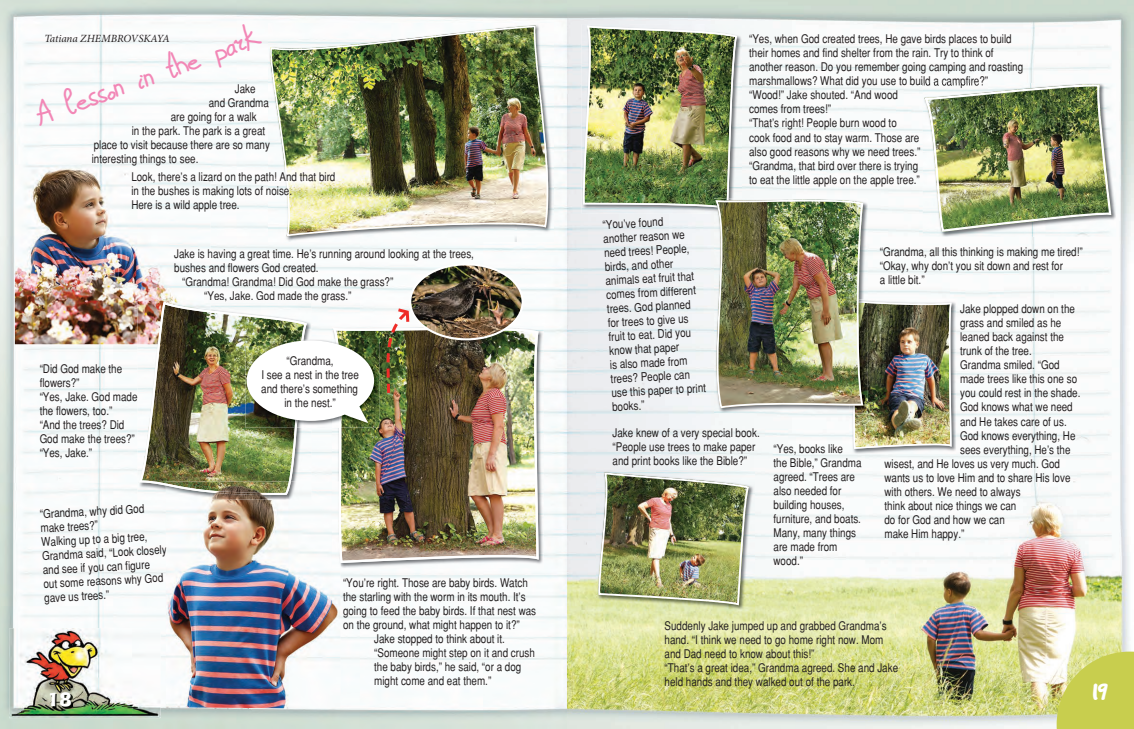
<style>
.page{position:relative;width:1134px;height:729px;background:#fff}
.page>*{position:absolute;margin:0;border:0;box-sizing:border-box;transform-origin:0 0}
.t1{font:34px "Good Dog Plain";color:#fff}
.t2{font:32px "PM Drunked Script";color:#f287b6}
.t3{font:18px "PM Ad Lib";color:#fff}
.t4{font:12px/14px "PM Bastion";color:#231f20}
.t5{font:italic 11px "Minion Pro";letter-spacing:-.005em;color:#231f20}
</style>
<div class="page">
<img style="left:0;top:0;width:1134px;height:729px">
<img style="left:15px;top:165px;width:195px;height:179px">
<img style="left:269px;top:24px;width:285px;height:217px">
<img style="left:269px;top:25px;width:282px;height:212px">
<img style="left:340px;top:326px;width:204px;height:242px">
<img style="left:340px;top:327px;width:199px;height:236px">
<img style="left:374px;top:339px;width:5px;height:88px">
<img style="left:137px;top:290px;width:237px;height:205px">
<img style="left:410px;top:264px;width:113px;height:75px">
<div style="left:409px;top:263px;width:115px;height:77px;border:2px solid #fff;border-radius:50%"></div>
<img style="left:383px;top:306px;width:28px;height:90px">
<img style="left:166px;top:481px;width:174px;height:227px">
<svg style="left:166px;top:544px;width:1px;height:12px"></svg>
<img style="left:166px;top:481px;width:145px;height:18px">
<img style="left:166px;top:481px;width:125px;height:14px">
<img style="left:332px;top:481px;width:8px;height:87px">
<img style="left:339px;top:481px;width:1px;height:81px">
<img style="left:9px;top:628px;width:151px;height:90px">
<img style="left:51px;top:694px;width:22px;height:14px">
<img style="left:1112px;top:83px;width:4px;height:154px">
<img style="left:597px;top:471px;width:157px;height:139px">
<img style="left:597px;top:471px;width:153px;height:135px">
<img style="left:849px;top:449px;width:107px;height:5px">
<img style="left:583px;top:26px;width:529px;height:423px">
<svg style="left:566px;top:0;width:14px;height:1px"></svg>
<svg style="left:566px;top:728px;width:14px;height:1px"></svg>
<svg style="left:1057px;top:651px;width:77px;height:78px;background:#cdd260"></svg>
<h2 class="t2" style="left:30px;top:99px;width:238px;rotate:-20deg">A lesson in the park</h2>
<p class="t5" style="left:44px;top:31px;width:127px">Tatiana ZHEMBROVSKAYA</p>
<p class="t4" style="left:235px;top:82px;width:22px">Jake</p>
<p class="t4" style="left:209px;top:96px;width:62px">and Grandma</p>
<p class="t4" style="left:171px;top:110px;width:87px">are going for a walk</p>
<p class="t4" style="left:132px;top:124px;width:135px">in the park. The park is a great</p>
<p class="t4" style="left:94px;top:138px;width:178px">place to visit because there are so many</p>
<p class="t4" style="left:92px;top:152px;width:108px">interesting things to see.</p>
<p class="t4" style="left:131px;top:169px;width:206px">Look, there’s a lizard on the path! And that bird in the bushes is making lots of noise.<br>Here is a wild apple tree.</p>
<p class="t4" style="left:174px;top:246px;width:301px">Jake is having a great time. He’s running around looking at the trees,</p>
<p class="t4" style="left:174px;top:260px;width:146px">bushes and flowers God created.</p>
<p class="t4" style="left:182px;top:274px;width:213px">“Grandma! Grandma! Did God make the grass?”</p>
<p class="t4" style="left:204px;top:288px;width:149px">“Yes, Jake. God made the grass.”</p>
<p class="t4" style="left:40px;top:362px;width:99px">“Did God make the flowers?”<br>“Yes, Jake. God made the flowers, too.”<br>“And the trees? Did<br>God make the trees?” “Yes, Jake.”</p>
<p class="t4" style="left:261px;top:353px;width:99px;text-align:center">“Grandma,<br>I see a nest in the tree and there’s something in the nest.”</p>
<p class="t4" style="left:40px;top:507px;width:126px;rotate:-3deg">“Grandma, why did God make trees?”<br>W alking up to a big tree,<br>Grandma said, “Look closely and see if you can figure<br>out some reasons why God gave us trees.”</p>
<h3 class="t3" style="left:47px;top:687px;width:26px">18</h3>
<p class="t4" style="left:343px;top:576px;width:186px">“You’re right. Those are baby birds. Watch</p>
<p class="t4" style="left:343px;top:590px;width:184px">the starling with the worm in its mouth. It’s</p>
<p class="t4" style="left:343px;top:604px;width:195px">going to feed the baby birds. If that nest was</p>
<p class="t4" style="left:343px;top:618px;width:178px">on the ground, what might happen to it?”</p>
<p class="t4" style="left:374px;top:632px;width:132px">Jake stopped to think about it.</p>
<p class="t4" style="left:374px;top:646px;width:162px">“Someone might step on it and crush</p>
<p class="t4" style="left:374px;top:660px;width:149px">the baby birds,” he said, “or a dog</p>
<p class="t4" style="left:374px;top:674px;width:119px">might come and eat them.”</p>
<p class="t4" style="left:749px;top:32px;width:276px">“Yes, when God created trees, He gave birds places to build their homes and find shelter from the rain. Try to think of another reason. Do you remember going camping and roasting marshmallows? What did you use to build a campfire?” “Wood!” Jake shouted. “And wood<br>comes from trees!”<br>“That’s right! People burn wood to<br>cook food and to stay warm. Those are<br>also good reasons why we need trees.”<br>“Grandma, that bird over there is trying<br>to eat the little apple on the apple tree.”</p>
<p class="t4" style="left:602px;top:218px;width:96px;rotate:-3deg">“You’ve found another reason we need trees!People, birds, and other animals eat fruit that comes from different trees. God planned for trees to give us fruit to eat. Did you know that paper<br>is also made from trees? People can use this paper to print books.”</p>
<p class="t4" style="left:613px;top:425px;width:149px">Jake knew of a very special book. “People use trees to make paper and print books like the Bible?”</p>
<p class="t4" style="left:773px;top:442px;width:90px">“Yes, books like<br>the Bible,” Grandma agreed. “Trees are also needed for building houses, furniture, and boats.<br>Many, many things are made from wood.”</p>
<p class="t4" style="left:880px;top:244px;width:204px">“Grandma, all this thinking is making me tired!” “Okay, why don’t you sit down and rest for<br>a little bit.”</p>
<p class="t4" style="left:960px;top:302px;width:116px">Jake plopped down on the</p>
<p class="t4" style="left:960px;top:316px;width:103px">grass and smiled as he</p>
<p class="t4" style="left:960px;top:330px;width:105px">leaned back against the</p>
<p class="t4" style="left:960px;top:344px;width:73px">trunk of the tree.</p>
<p class="t4" style="left:960px;top:358px;width:101px">Grandma smiled. “God</p>
<p class="t4" style="left:960px;top:372px;width:119px">made trees like this one so</p>
<p class="t4" style="left:960px;top:386px;width:122px">you could rest in the shade.</p>
<p class="t4" style="left:960px;top:400px;width:114px">God knows what we need</p>
<p class="t4" style="left:960px;top:414px;width:108px">and He takes care of us.</p>
<p class="t4" style="left:960px;top:428px;width:117px">God knows everything, He</p>
<p class="t4" style="left:960px;top:442px;width:112px">sees everything, He’s the</p>
<p class="t4" style="left:884px;top:456px;width:177px">wisest, and He loves us very much. God</p>
<p class="t4" style="left:884px;top:470px;width:187px">wants us to love Him and to share His love</p>
<p class="t4" style="left:884px;top:484px;width:138px">with others. We need to always</p>
<p class="t4" style="left:884px;top:498px;width:133px">think about nice things we can</p>
<p class="t4" style="left:884px;top:512px;width:122px">do for God and how we can</p>
<p class="t4" style="left:884px;top:526px;width:81px">make Him happy.”</p>
<p class="t4" style="left:664px;top:618px;width:235px">Suddenly Jake jumped up and grabbed Grandma’s hand. “I think we need to go home right now. Mom and Dad need to know about this!”<br>“That’s a great idea,” Grandma agreed. She and Jake held hands and they walked out of the park.</p>
<h1 class="t1" style="left:1092px;top:672px;width:17px">19</h1>
</div>
